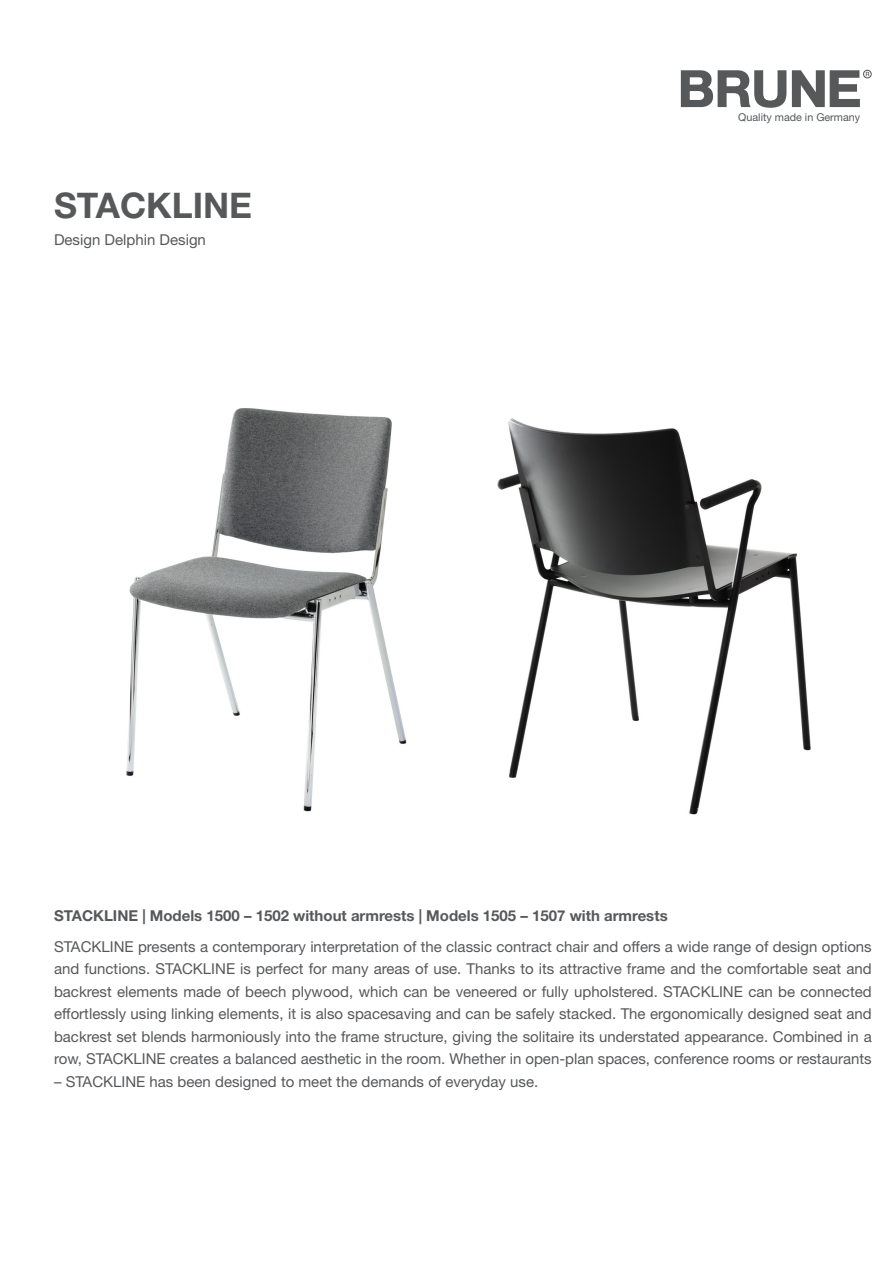
<style>
.page{position:relative;width:893px;height:1263px;background:#fff}
.page>*{position:absolute;margin:0;border:0;box-sizing:border-box;transform-origin:0 0}
.Produktbezeichnung{font:700 35.25px "Helvetica Neue LT Std";color:#57585a}
.Fließtext{font:15px/22.5px "Helvetica Neue LT Std";color:#57585a;text-align:justify}
.Modellbezeichnung{font:700 15px "Helvetica Neue LT Std";color:#57585a}
.t1{font:10.8px "Helvetica Neue LT Std";color:#54575c}
</style>
<div class="page">
<svg style="left:681px;top:70px;width:105px;height:38px"></svg>
<svg style="left:792px;top:70px;width:68px;height:37px"></svg>
<div style="left:863px;top:70px;width:9px;height:8px;border:1px solid #57585a;border-radius:50%"></div>
<img style="left:126px;top:408px;width:281px;height:404px">
<img style="left:497px;top:418px;width:314px;height:397px">
<p class="Produktbezeichnung" style="left:54px;top:184px;width:200px">STACKLINE</p>
<p class="Fließtext" style="left:54px;top:228px;width:153px">Design Delphin Design</p>
<p class="t1" style="left:738px;top:110px;width:123px">Quality made in Germany</p>
<p class="Modellbezeichnung" style="left:54px;top:906px;width:615px">STACKLINE | Models 1500 – 1502 without armrests | Models 1505 – 1507 with armrests</p>
<p class="Fließtext" style="left:54px;top:935px;width:819px">STACKLINE presents a contemporary interpretation of the classic contract chair and offers a wide range of design options and functions. STACKLINE is perfect for many areas of use. Thanks to its attractive frame and the comfortable seat and backrest elements made of beech plywood, which can be veneered or fully upholstered. STACKLINE can be connected effortlessly using linking elements, it is also spacesaving and can be safely stacked. The ergonomically designed seat and backrest set blends harmoniously into the frame structure, giving the solitaire its understated appearance. Combined in a row, STACKLINE creates a balanced aesthetic in the room. Whether in open-plan spaces, conference rooms or restaurants</p>
<p class="Fließtext" style="left:54px;top:1070px;width:486px">– STACKLINE has been designed to meet the demands of everyday use.</p>
</div>
